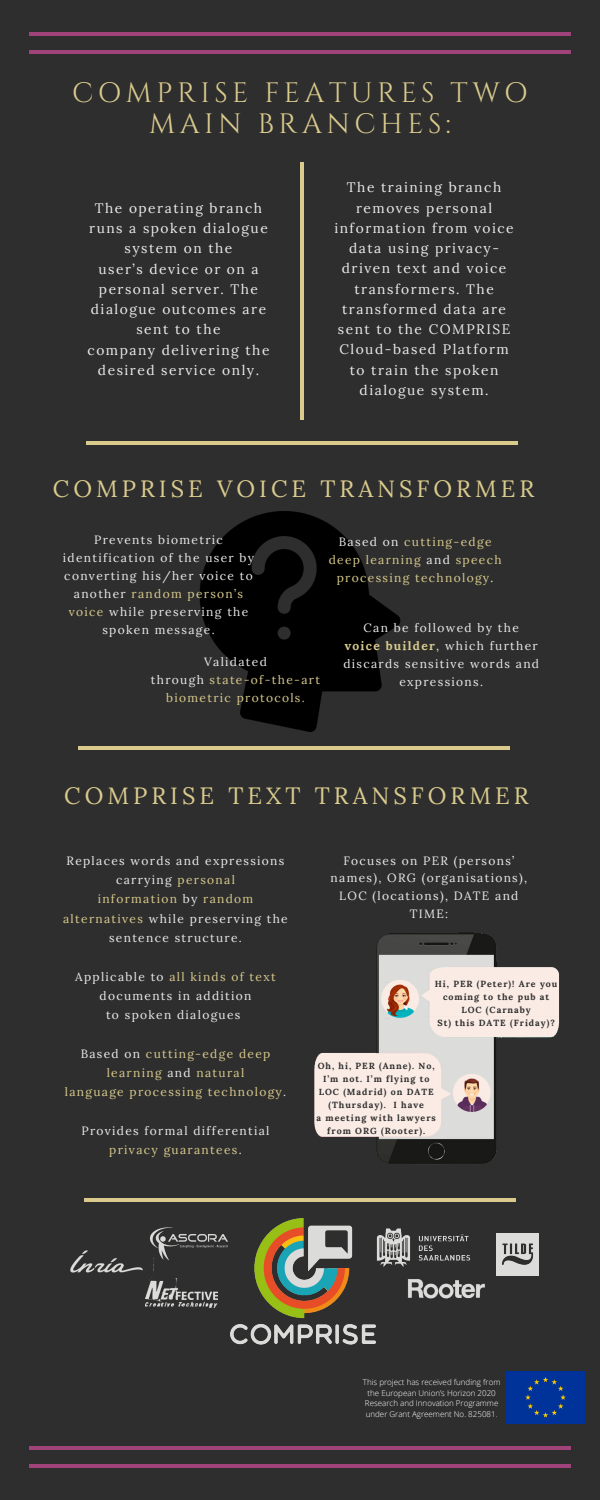
<style>
.page{position:relative;width:600px;height:1500px;background:#2e2e2e}
.page>*{position:absolute;margin:0;border:0;box-sizing:border-box;transform-origin:0 0}
.t1{font:28px/31.5px "Cinzel";letter-spacing:.16em;color:#dacb8d;text-align:center}
.t2{font:23.6px "Lora";letter-spacing:.17em;color:#dacb8d}
.t3{font:13.8px/20.2px "Lora";letter-spacing:.11em;color:#eaecea;text-align:center}
.t4{font:12px/18px "Lora";letter-spacing:.11em;color:#eaecea;text-align:center}
.t5{font:12px/18px "Lora";letter-spacing:.11em;color:#dacb8d;text-align:center}
.t6{font:700 8.9px/13.1px "Lora";letter-spacing:.11em;color:#2e2e2e;text-align:center}
.t7{font:300 8px/10.5px "Open Sans";color:#fff;text-align:center}
.s1{color:#dacb8d}
.s2{color:#eaecea}
.s3{font-weight:700;color:#dacb8d}
</style>
<div class="page">
<hr style="left:30px;top:1464px;width:540px;height:4px;background:#a0437b">
<hr style="left:30px;top:1446px;width:540px;height:4px;background:#a0437b">
<hr style="left:30px;top:32px;width:540px;height:4px;background:#a0437b">
<hr style="left:30px;top:50px;width:540px;height:4px;background:#a0437b">
<hr style="left:86px;top:442px;width:431px;height:3px;background:#dacb8d">
<hr style="left:300px;top:162px;width:3px;height:258px;background:#dacb8d">
<hr style="left:78px;top:747px;width:432px;height:3px;background:#dacb8d">
<hr style="left:84px;top:1198px;width:432px;height:3px;background:#dacb8d">
<img style="left:199px;top:511px;width:202px;height:221px">
<img style="left:314px;top:932px;width:245px;height:232px">
<img style="left:230px;top:1218px;width:146px;height:127px">
<img style="left:70px;top:1250px;width:73px;height:23px">
<img style="left:376px;top:1228px;width:95px;height:39px">
<img style="left:146px;top:1267px;width:72px;height:41px">
<img style="left:359px;top:1267px;width:138px;height:43px">
<img style="left:497px;top:1234px;width:42px;height:42px">
<img style="left:150px;top:1218px;width:83px;height:49px">
<div style="left:506px;top:1371px;width:78px;height:52px;background:#039"></div>
<h1 class="t1" style="left:72px;top:78px;width:457px">COMPRISE FEATURES TWO<br>MAIN BRANCHES:</h1>
<p class="t3" style="left:88px;top:198px;width:183px">The operating branch runs a spoken dialogue system on the<br>user’s device or on a personal server. The dialogue outcomes are sent to the<br>company delivering the desired service only.</p>
<p class="t3" style="left:334px;top:177px;width:181px">The training branch removes personal information from voice data using privacy&shy;driven text and voice transformers. The transformed data are sent to the COMPRISE<br>Cloud-based Platform to train the spoken dialogue system.</p>
<h2 class="t2" style="left:53px;top:473px;width:483px">COMPRISE VOICE TRANSFORMER</h2>
<p class="t4" style="left:63px;top:531px;width:193px">Prevents biometric identification of the user by converting his/her voice to another <span class="s1">random person’s voice</span> while preserving the spoken message.</p>
<p class="t5" style="left:329px;top:533px;width:174px"><span class="s2">Based on</span> cutting-edge deep learning <span class="s2">and</span> speech processing technology<span class="s2">.</span></p>
<p class="t4" style="left:343px;top:619px;width:197px">Can be followed by the<br><span class="s3">voice builder</span>, which further discards sensitive words and expressions.</p>
<p class="t5" style="left:151px;top:653px;width:171px"><span class="s2">Validated<br>through</span> state-of-the-art biometric protocols.</p>
<h2 class="t2" style="left:64px;top:780px;width:466px">COMPRISE TEXT TRANSFORMER</h2>
<p class="t4" style="left:63px;top:851px;width:226px;line-height:19.3px">Replaces words and expressions carrying <span class="s1">personal<br>information</span> by <span class="s1">random alternatives</span> while preserving the sentence structure.</p>
<p class="t4" style="left:75px;top:966px;width:202px;line-height:19.3px">Applicable to <span class="s1">all kinds of text </span>documents in addition<br>to spoken dialogues</p>
<p class="t5" style="left:65px;top:1044px;width:223px;line-height:19.3px"><span class="s2">Based on</span> cutting-edge deep learning <span class="s2">and</span> natural<br>language processing technology<span class="s2">.</span></p>
<p class="t4" style="left:81px;top:1121px;width:190px;line-height:19.3px">Provides formal differential <span class="s1">privacy guarantees</span>.</p>
<p class="t4" style="left:331px;top:851px;width:198px;line-height:17.7px">Focuses on PER (persons’ names), ORG (organisations),<br>LOC (locations), DATE and<br>TIME:</p>
<p class="t6" style="left:435px;top:977px;width:124px">Hi, PER (Peter)! Are you coming to the pub at<br>LOC (Carnaby<br>St) this DATE (Friday)?</p>
<p class="t6" style="left:317px;top:1059px;width:121px">Oh, hi, PER (Anne). No,<br>I’m not. I’m flying to<br>LOC (Madrid) on DATE (Thursday). I have<br>a meeting with lawyers from ORG (Rooter).</p>
<p class="t7" style="left:363px;top:1377px;width:139px">This project has received funding from the European Union’s Horizon 2020<br>Research and Innovation Programme under Grant Agreement No. 825081.</p>
</div>
